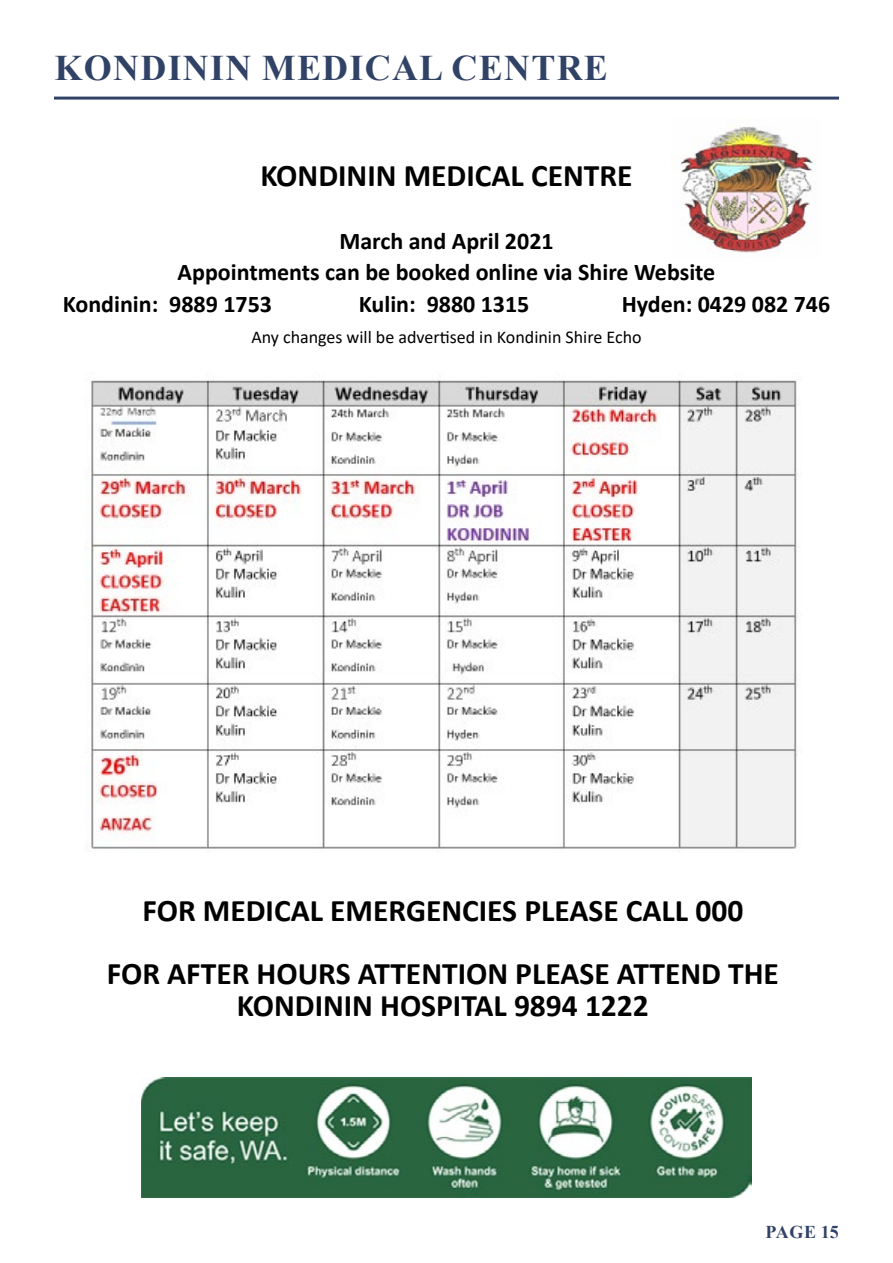
<style>
.page{position:relative;width:893px;height:1263px;background:#fff}
.page>*{position:absolute;margin:0;border:0;box-sizing:border-box;transform-origin:0 0}
.t1{font:700 36px "Times New Roman";letter-spacing:.035em;color:#314267}
.t2{font:700 31.5px/63px "Calibri";color:#000;text-align:center}
.t3{font:700 24px "Calibri";color:#000}
.t4{font:18px "Calibri";color:#000}
.t5{font:700 18px "Times New Roman";letter-spacing:.015em;color:#314267}
</style>
<div class="page">
<hr style="left:54px;top:97px;width:785px;height:3px;background:#314267">
<img style="left:680px;top:127px;width:135px;height:126px">
<img style="left:87px;top:380px;width:710px;height:471px">
<img style="left:142px;top:1077px;width:609px;height:120px">
<p class="t1" style="left:55px;top:42px;width:555px">KONDININ MEDICAL CENTRE</p>
<p class="t2" style="left:260px;top:143px;width:374px">KONDININ MEDICAL CENTRE</p>
<p class="t3" style="left:339px;top:224px;width:216px">March and April 2021</p>
<p class="t3" style="left:178px;top:255px;width:539px">Appointments can be booked online via Shire Website</p>
<p class="t3" style="left:63px;top:287px;width:211px">Kondinin: 9889 1753</p>
<p class="t3" style="left:359px;top:287px;width:172px">Kulin: 9880 1315</p>
<p class="t3" style="left:622px;top:287px;width:210px">Hyden: 0429 082 746</p>
<p class="t4" style="left:251px;top:325px;width:392px">Any changes will be advertised in Kondinin Shire Echo</p>
<p class="t2" style="left:107px;top:879px;width:674px">FOR MEDICAL EMERGENCIES PLEASE CALL 000<br>FOR AFTER HOURS ATTENTION PLEASE ATTEND THE</p>
<p class="t2" style="left:237px;top:973px;width:413px">KONDININ HOSPITAL 9894 1222</p>
<p class="t5" style="left:766px;top:1219px;width:75px">PAGE 15</p>
</div>
